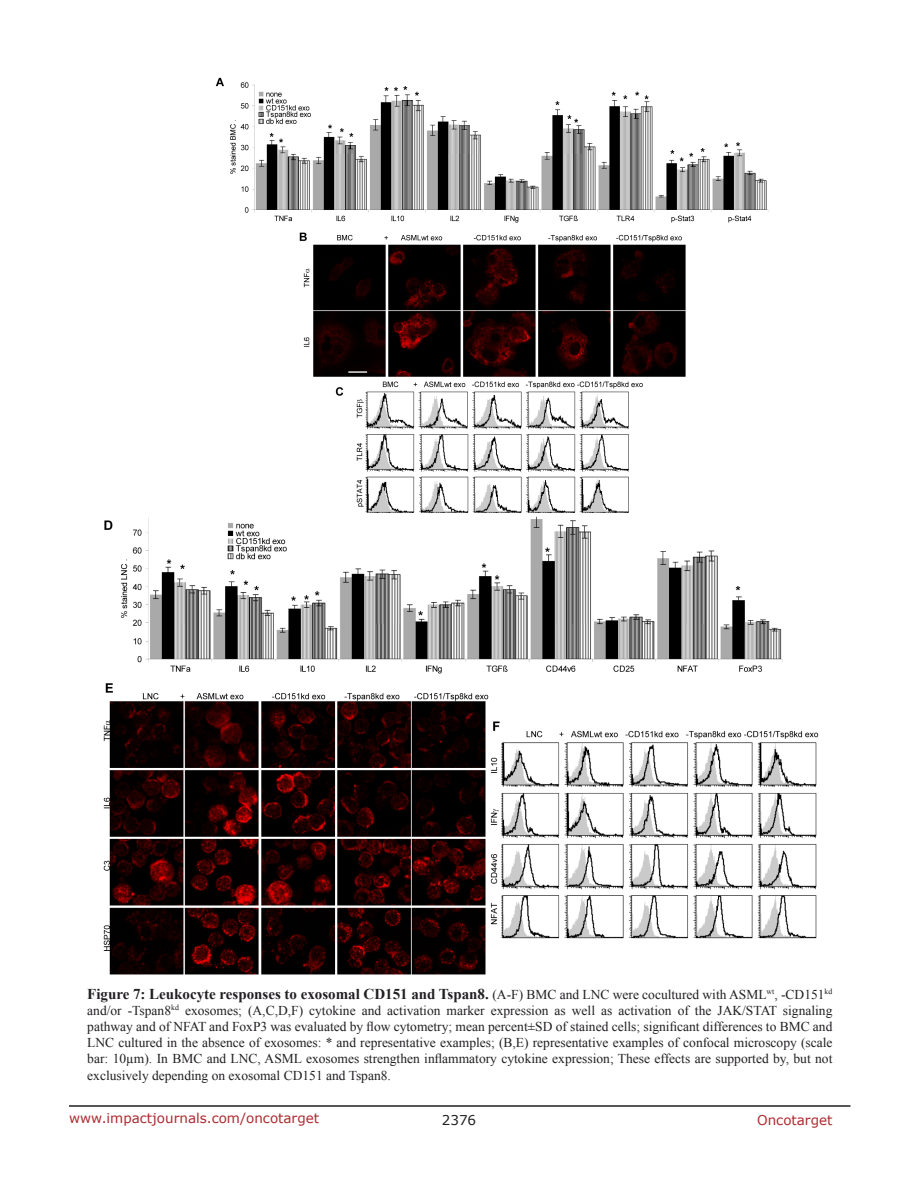
<style>
.page{position:relative;width:918px;height:1188px;background:#fff}
.page>*{position:absolute;margin:0;border:0;box-sizing:border-box;transform-origin:0 0}
.FigureText{font:700 15px "Times New Roman";color:#221f22}
.FigureText-2{font:13.5px/16.2px "Times New Roman";color:#221f22;text-align:justify}
.t1{font:13.5px "Verdana";color:#ac2b31}
.t2{font:13.5px "Verdana";color:#221f22}
.s1{font-weight:400;font-size:13.5px}
</style>
<div class="page">
<hr style="left:69px;top:1105px;width:781px;height:2px;background:#231f20">
<img style="left:215px;top:77px;width:554px;height:436px">
<img style="left:103px;top:516px;width:716px;height:459px">
<p class="FigureText" style="left:87px;top:983px;width:747px">Figure 7: Leukocyte responses to exosomal CD151 and Tspan8. <span class="s1">(A-F) BMC and LNC were cocultured with ASML</span><sup>wt</sup><span class="s1">, -CD151</span><sup>kd</sup></p>
<p class="FigureText-2" style="left:87px;top:1002px;width:747px">and/or -Tspan8<sup>kd</sup> exosomes; (A,C,D,F) cytokine and activation marker expression as well as activation of the JAK/STAT signaling pathway and of NFAT and FoxP3 was evaluated by flow cytometry; mean percent±SD of stained cells; significant differences to BMC and LNC cultured in the absence of exosomes: * and representative examples; (B,E) representative examples of confocal microscopy (scale bar: 10µm). In BMC and LNC, ASML exosomes strengthen inflammatory cytokine expression; These effects are supported by, but not exclusively depending on exosomal CD151 and Tspan8.</p>
<p class="t1" style="left:69px;top:1109px;width:252px">www.impactjournals.com/oncotarget</p>
<p class="t2" style="left:442px;top:1111px;width:36px">2376</p>
<p class="t1" style="left:757px;top:1111px;width:77px">Oncotarget</p>
</div>
